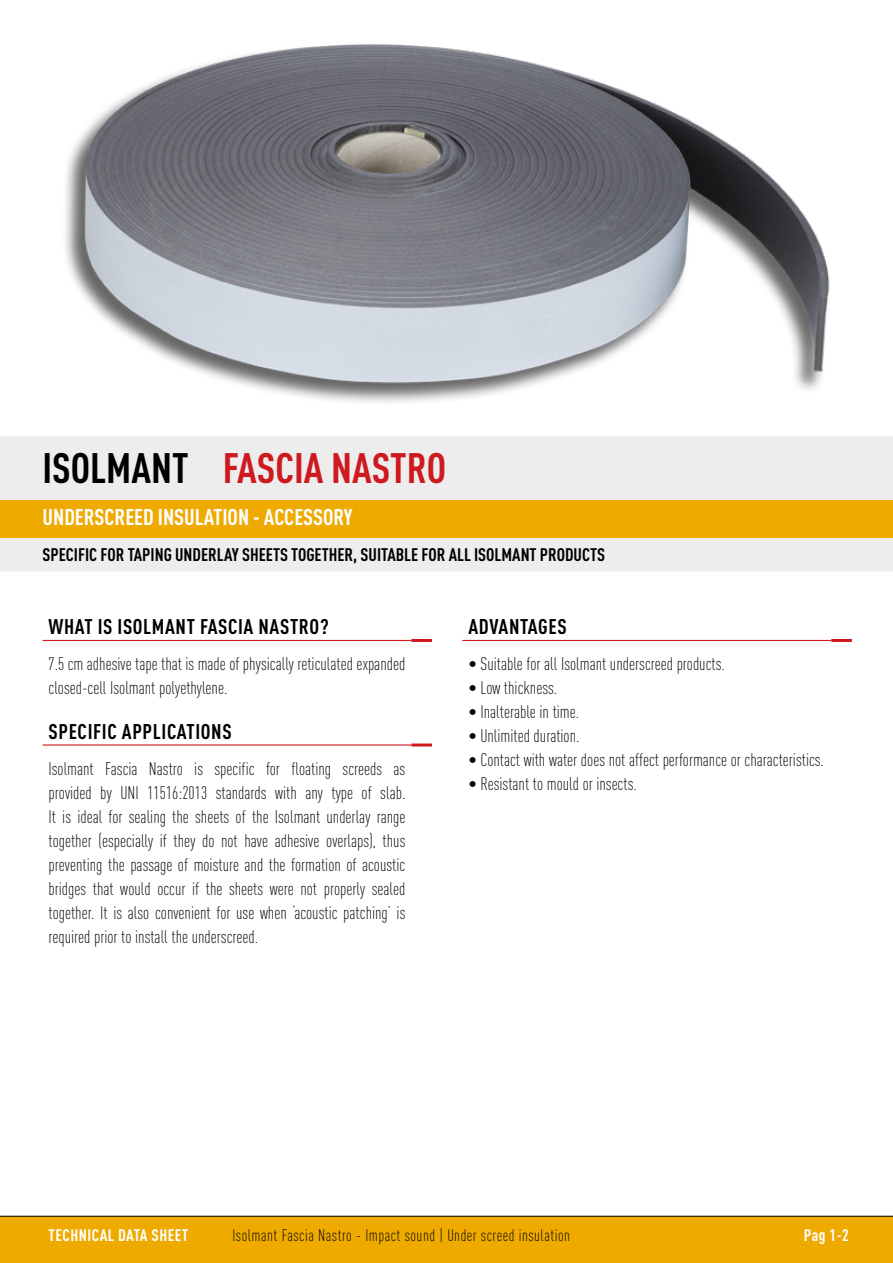
<style>
.page{position:relative;width:893px;height:1263px;background:#fff}
.page>*{position:absolute;margin:0;border:0;box-sizing:border-box;transform-origin:0 0}
.t1{font:700 42px "DIN Cond";color:#ce191f}
.t2{font:700 22.5px "DIN Cond";color:#fff}
.t3{font:700 21px "DIN Cond";letter-spacing:.03em;color:#000}
.t4{font:300 18px/24px "DIN Cond";color:#000}
.t5{font:700 18px "DIN Cond";color:#000}
.t6{font:300 16.5px "DIN Cond";letter-spacing:.03em;color:#000}
.t7{font:700 16.5px "DIN Cond";letter-spacing:.03em;color:#fff}
.s1{color:#000}
</style>
<div class="page">
<div style="left:0;top:1216px;width:893px;height:47px;background:#efaa00"></div>
<hr style="left:0;top:1216px;width:893px;height:1px;background:#000">
<img style="left:65px;top:44px;width:765px;height:359px">
<hr style="left:892px;top:1067px;width:1px;height:128px;background:#ce191f">
<div style="left:0;top:436px;width:893px;height:135px;background:#ededed"></div>
<div style="left:0;top:500px;width:893px;height:37px;background:#efaa00"></div>
<hr style="left:43px;top:640px;width:368px;height:1px;background:#ce191f">
<hr style="left:411px;top:743px;width:21px;height:3px;background:#ce191f">
<hr style="left:43px;top:744px;width:368px;height:1px;background:#ce191f">
<hr style="left:411px;top:639px;width:21px;height:3px;background:#ce191f">
<hr style="left:462px;top:640px;width:369px;height:1px;background:#ce191f">
<hr style="left:831px;top:639px;width:21px;height:3px;background:#ce191f">
<h1 class="t1" style="left:43px;top:443px;width:405px"><span class="s1">ISOLMANT</span> FASCIA NASTRO</h1>
<p class="t2" style="left:43px;top:503px;width:312px">UNDERSCREED INSULATION - ACCESSORY</p>
<p class="t5" style="left:43px;top:544px;width:564px">SPECIFIC FOR TAPING UNDERLAY SHEETS TOGETHER, SUITABLE FOR ALL ISOLMANT PRODUCTS</p>
<p class="t3" style="left:49px;top:614px;width:282px">WHAT IS ISOLMANT FASCIA NASTRO?</p>
<p class="t4" style="left:49px;top:652px;width:358px">7.5 cm adhesive tape that is made of physically reticulated expanded closed-cell Isolmant polyethylene.</p>
<p class="t3" style="left:49px;top:719px;width:185px">SPECIFIC APPLICATIONS</p>
<p class="t4" style="left:49px;top:756px;width:358px;text-align:justify">Isolmant Fascia Nastro is specific for floating screeds as provided by UNI 11516:2013 standards with any type of slab.<br>It is ideal for sealing the sheets of the Isolmant underlay range together (especially if they do not have adhesive overlaps), thus preventing the passage of moisture and the formation of acoustic bridges that would occur if the sheets were not properly sealed together. It is also convenient for use when ‘acoustic patching’ is required prior to install the underscreed.</p>
<p class="t3" style="left:468px;top:614px;width:100px">ADVANTAGES</p>
<p class="t4" style="left:468px;top:652px;width:258px">• Suitable for all Isolmant underscreed products.</p>
<p class="t4" style="left:468px;top:676px;width:90px">• Low thickness.</p>
<p class="t4" style="left:468px;top:700px;width:112px">• Inalterable in time.</p>
<p class="t4" style="left:468px;top:724px;width:113px">• Unlimited duration.</p>
<p class="t4" style="left:468px;top:748px;width:357px">• Contact with water does not affect performance or characteristics.</p>
<p class="t4" style="left:468px;top:772px;width:170px">• Resistant to mould or insects.</p>
<p class="t7" style="left:49px;top:1225px;width:141px">TECHNICAL DATA SHEET</p>
<p class="t6" style="left:232px;top:1226px;width:339px">Isolmant Fascia Nastro - Impact sound | Under screed insulation</p>
<p class="t7" style="left:804px;top:1225px;width:46px">Pag 1-2</p>
</div>
